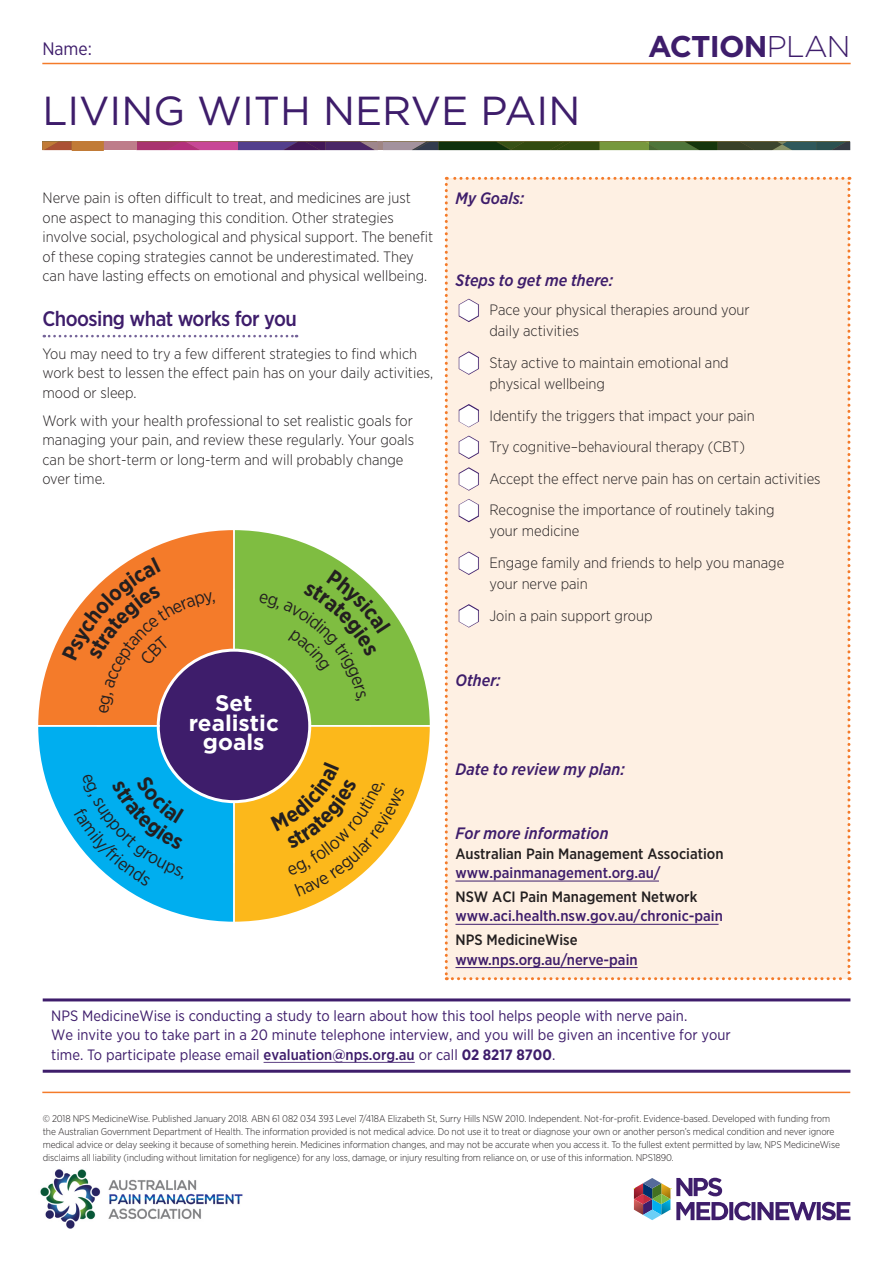
<style>
.page{position:relative;width:893px;height:1263px;background:#fff}
.page>*{position:absolute;margin:0;border:0;box-sizing:border-box;transform-origin:0 0}
.t1{font:40.5px "Gotham";color:#3e1d6b}
.t2{font:700 30px "Gotham";letter-spacing:-.025em;color:#3e1d6b}
.t3{font:700 22.5px/19.8px "Gotham";color:#fff;text-align:center}
.t4{font:500 21px "Gotham Narrow";letter-spacing:-.025em;color:#3e1d6b}
.t5{font:18px "Gotham Narrow";color:#3e1d6b}
.t6{font:italic 500 16.5px "Gotham Narrow";color:#3e1d6b}
.t7{font:300 15px/19.5px "Gotham Narrow";color:#231f20}
.t8{font:15px/19.5px "Gotham Narrow";color:#3e1d6b}
.t9{font:500 15px "Gotham Narrow";color:#3e1d6b}
.t10{font:500 15px "Gotham Narrow";color:#231f20}
.t11{font:300 9.75px/12.8px "Gotham Narrow";letter-spacing:-.01em;color:#231f20}
.s1{font-weight:300}
.s2{font-weight:500}
.s3{font-weight:700}
</style>
<div class="page">
<div style="left:104px;top:142px;width:33px;height:8px;background:#be7d8a"></div>
<svg style="left:137px;top:142px;width:713px;height:9px;background:#665e5c"></svg>
<svg style="left:42px;top:142px;width:62px;height:8px"></svg>
<svg style="left:634px;top:1178px;width:36px;height:42px"></svg>
<svg style="left:676px;top:1178px;width:174px;height:42px"></svg>
<img style="left:40px;top:1169px;width:203px;height:60px">
<svg style="left:44px;top:335px;width:253px;height:2px"></svg>
<hr style="left:42px;top:63px;width:809px;height:1px;background:#f47b2a">
<hr style="left:42px;top:1092px;width:808px;height:1px;background:#f47b2a">
<hr style="left:43px;top:998px;width:807px;height:3px;background:#3e1d6b">
<hr style="left:43px;top:1070px;width:807px;height:3px;background:#3e1d6b">
<svg style="left:292px;top:539px;width:129px;height:128px"></svg>
<svg style="left:47px;top:530px;width:245px;height:137px"></svg>
<svg style="left:38px;top:667px;width:137px;height:246px"></svg>
<svg style="left:175px;top:667px;width:255px;height:255px"></svg>
<div style="left:160px;top:652px;width:148px;height:148px;background:#3e1d6b;border-radius:50%"></div>
<hr style="left:233px;top:529px;width:2px;height:121px;background:#fff">
<hr style="left:310px;top:725px;width:120px;height:2px;background:#fff">
<hr style="left:233px;top:801px;width:2px;height:121px;background:#fff">
<hr style="left:38px;top:725px;width:122px;height:2px;background:#fff">
<hr style="left:264px;top:1062px;width:151px;height:1px;background:#3e1d6b">
<svg style="left:445px;top:177px;width:405px;height:803px;background:#fce8d7"></svg>
<svg style="left:271px;top:762px;width:134px;height:134px"></svg>
<svg style="left:74px;top:773px;width:110px;height:113px;background:#15b4f0"></svg>
<svg style="left:259px;top:569px;width:132px;height:133px;background:#80b34d"></svg>
<svg style="left:62px;top:557px;width:153px;height:156px"></svg>
<p class="t5" style="left:42px;top:37px;width:51px">Name:</p>
<h1 class="t2" style="left:648px;top:27px;width:204px">ACTION<span class="s1">PLAN</span></h1>
<h1 class="t1" style="left:42px;top:85px;width:539px">LIVING WITH NERVE PAIN</h1>
<p class="t7" style="left:43px;top:188px;width:392px">Nerve pain is often difficult to treat, and medicines are just one aspect to managing this condition. Other strategies involve social, psychological and physical support. The benefit of these coping strategies cannot be underestimated. They can have lasting effects on emotional and physical wellbeing.</p>
<h2 class="t4" style="left:43px;top:306px;width:256px">Choosing what works for you</h2>
<p class="t7" style="left:43px;top:343px;width:392px">You may need to try a few different strategies to find which work best to lessen the effect pain has on your daily activities, mood or sleep.</p>
<p class="t7" style="left:43px;top:410px;width:373px">Work with your health professional to set realistic goals for managing your pain, and review these regularly. Your goals can be short-term or long-term and will probably change over time.</p>
<h2 class="t3" style="left:189px;top:693px;width:92px">Set realistic goals</h2>
<h2 class="t6" style="left:455px;top:188px;width:70px">My Goals:</h2>
<h2 class="t6" style="left:455px;top:269px;width:159px">Steps to get me there:</h2>
<p class="t7" style="left:489px;top:299px;width:262px;line-height:21px">Pace your physical therapies around your daily activities</p>
<p class="t7" style="left:489px;top:352px;width:241px;line-height:21px">Stay active to maintain emotional and physical wellbeing</p>
<p class="t7" style="left:489px;top:405px;width:267px">Identify the triggers that impact your pain</p>
<p class="t7" style="left:489px;top:437px;width:257px">Try cognitive–behavioural therapy (CBT)</p>
<p class="t7" style="left:489px;top:468px;width:333px">Accept the effect nerve pain has on certain activities</p>
<p class="t7" style="left:489px;top:499px;width:287px;line-height:21px">Recognise the importance of routinely taking your medicine</p>
<p class="t7" style="left:489px;top:552px;width:296px;line-height:21px">Engage family and friends to help you manage your nerve pain</p>
<p class="t7" style="left:489px;top:605px;width:165px">Join a pain support group</p>
<p class="t6" style="left:455px;top:669px;width:47px">Other:</p>
<p class="t6" style="left:455px;top:759px;width:171px">Date to review my plan:</p>
<p class="t6" style="left:455px;top:823px;width:155px">For more information</p>
<p class="t10" style="left:455px;top:844px;width:270px">Australian Pain Management Association</p>
<p class="t9" style="left:455px;top:863px;width:207px">www.painmanagement.org.au/</p>
<p class="t10" style="left:455px;top:887px;width:243px">NSW ACI Pain Management Network</p>
<p class="t9" style="left:455px;top:907px;width:269px">www.aci.health.nsw.gov.au/chronic-pain</p>
<p class="t10" style="left:455px;top:930px;width:124px">NPS MedicineWise</p>
<p class="t9" style="left:455px;top:950px;width:184px">www.nps.org.au/nerve-pain</p>
<p class="t8" style="left:51px;top:1005px;width:681px">NPS MedicineWise is conducting a study to learn about how this tool helps people with nerve pain.<br>We invite you to take part in a 20 minute telephone interview, and you will be given an incentive for your time. To participate please email <span class="s2">evaluation@nps.org.au</span> or call <span class="s3">02 8217 8700</span>.</p>
<p class="t11" style="left:43px;top:1112px;width:799px">© 2018 NPS MedicineWise. Published January 2018. ABN 61 082 034 393 Level 7/418A Elizabeth St, Surry Hills NSW 2010. Independent. Not-for-profit. Evidence-based. Developed with funding from the Australian Government Department of Health. The information provided is not medical advice. Do not use it to treat or diagnose your own or another person’s medical condition and never ignore medical advice or delay seeking it because of something herein. Medicines information changes, and may not be accurate when you access it. To the fullest extent permitted by law, NPS MedicineWise disclaims all liability (including without limitation for negligence) for any loss, damage, or injury resulting from reliance on, or use of this information. NPS1890.</p>
</div>
